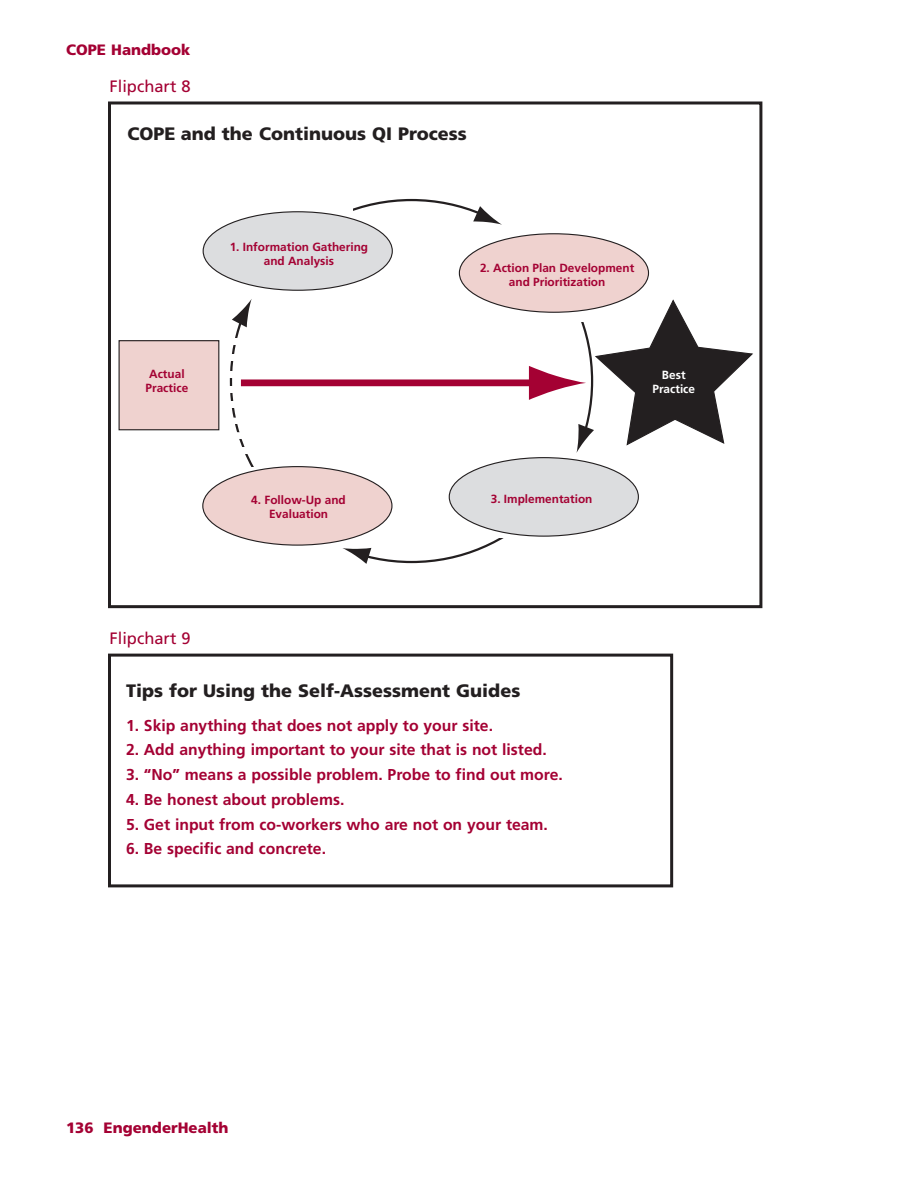
<style>
.page{position:relative;width:918px;height:1188px;background:#fff}
.page>*{position:absolute;margin:0;border:0;box-sizing:border-box;transform-origin:0 0}
.t1{font:900 18px "Frutiger";color:#231f20}
.t2{font:16.5px "Frutiger";color:#a40133}
.t3{font:700 15.75px "Frutiger";color:#a40133}
.t4{font:900 15px "Frutiger";color:#a40133}
.t5{font:700 11.85px/14.1px "Frutiger";color:#a40133;text-align:center}
.t6{font:700 11.85px/14.1px "Frutiger";color:#fff;text-align:center}
</style>
<div class="page">
<div style="left:108px;top:101px;width:654px;height:507px;border:3px solid #231f20"></div>
<div style="left:119px;top:341px;width:100px;height:89px;background:#efd2cf"></div>
<div style="left:119px;top:340px;width:100px;height:90px;border:1px solid #231f20"></div>
<div style="left:241px;top:379px;width:299px;height:7px;background:#a40133"></div>
<svg style="left:473px;top:206px;width:29px;height:19px"></svg>
<svg style="left:342px;top:548px;width:29px;height:16px"></svg>
<svg style="left:240px;top:468px;width:26px;height:6px"></svg>
<div style="left:203px;top:467px;width:189px;height:78px;background:#efd2cf;border-radius:50%"></div>
<svg style="left:529px;top:298px;width:224px;height:155px"></svg>
<svg style="left:478px;top:525px;width:97px;height:12px"></svg>
<div style="left:449px;top:458px;width:189px;height:78px;background:#dcdddf;border-radius:50%"></div>
<div style="left:203px;top:212px;width:189px;height:78px;background:#dcdddf;border-radius:50%"></div>
<div style="left:570px;top:307px;width:23px;height:15px;background:#fff"></div>
<div style="left:459px;top:234px;width:190px;height:78px;background:#efd2cf;border-radius:50%"></div>
<svg style="left:232px;top:299px;width:20px;height:28px"></svg>
<div style="left:108px;top:654px;width:565px;height:233px;border:3px solid #231f20"></div>
<p class="t4" style="left:66px;top:44px;width:126px">COPE Handbook</p>
<p class="t2" style="left:110px;top:79px;width:83px">Flipchart 8</p>
<p class="t1" style="left:127px;top:127px;width:341px">COPE and the Continuous QI Process</p>
<p class="t5" style="left:230px;top:241px;width:140px">1. Information Gathering and Analysis</p>
<p class="t5" style="left:480px;top:262px;width:156px">2. Action Plan Development and Prioritization</p>
<p class="t5" style="left:146px;top:368px;width:44px">Actual<br>Practice</p>
<p class="t6" style="left:652px;top:369px;width:44px">Best<br>Practice</p>
<p class="t2" style="left:110px;top:632px;width:83px">Flipchart 9</p>
<p class="t5" style="left:251px;top:493px;width:96px">4. Follow-Up and<br>Evaluation</p>
<p class="t5" style="left:491px;top:492px;width:103px">3. Implementation</p>
<p class="t1" style="left:126px;top:683px;width:396px">Tips for Using the Self-Assessment Guides</p>
<p class="t3" style="left:126px;top:719px;width:369px">1. Skip anything that does not apply to your site.</p>
<p class="t3" style="left:126px;top:744px;width:422px">2. Add anything important to your site that is not listed.</p>
<p class="t3" style="left:126px;top:768px;width:438px">3. “No” means a possible problem. Probe to find out more.</p>
<p class="t3" style="left:126px;top:793px;width:220px">4. Be honest about problems.</p>
<p class="t3" style="left:126px;top:818px;width:424px">5. Get input from co-workers who are not on your team.</p>
<p class="t3" style="left:126px;top:843px;width:202px">6. Be specific and concrete.</p>
<p class="t4" style="left:66px;top:1122px;width:164px">136 EngenderHealth</p>
</div>
